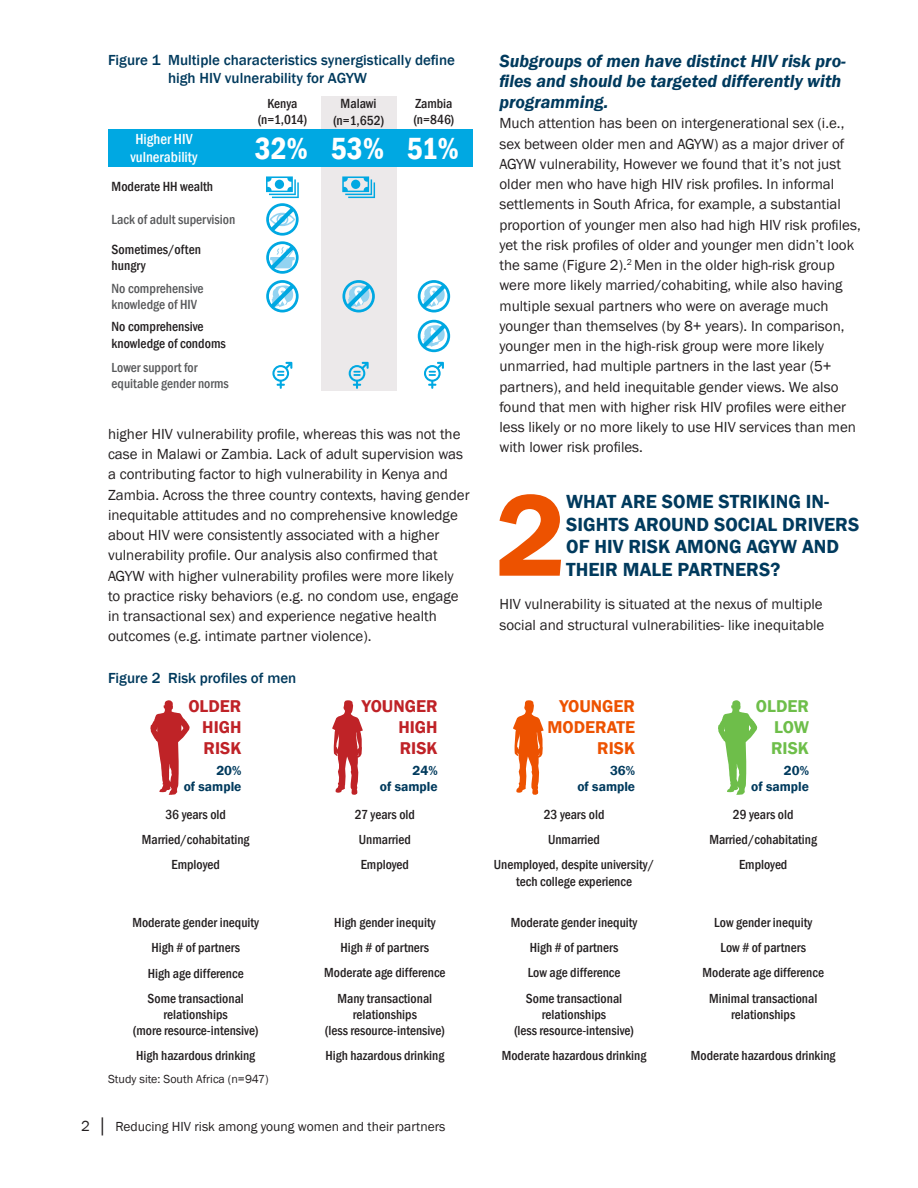
<style>
.page{position:relative;width:918px;height:1188px;background:#fff}
.page>*{position:absolute;margin:0;border:0;box-sizing:border-box;transform-origin:0 0}
.Heading_1_DC{font:600 120.45px "Franklin Gothic";color:#ed5200}
.t1{font:600 condensed 31.5px "Franklin Gothic";color:#fff}
.Heading_1_DC-2{font:600 19.5px/22.5px "Franklin Gothic";color:#003a5d}
.Heading_2{font:italic 600 18px/20.7px "Franklin Gothic";color:#003a5d}
.t2{font:600 17.55px/21.1px "Franklin Gothic";color:#bf2227;text-align:justify}
.t3{font:600 17.55px/21.1px "Franklin Gothic";color:#ed5200;text-align:right}
.t4{font:600 17.55px/21.1px "Franklin Gothic";color:#6ebe4a;text-align:justify}
.Normal_after_Heading{font:15px/20.2px "Franklin Gothic";color:#231f20}
.Table_Figure_heading{font:500 15px/18px "Franklin Gothic";color:#003a5d}
.t5{font:500 condensed 15px/18px "Franklin Gothic";color:#fff;text-align:center}
.t6{font:500 condensed 13.65px/16.4px "Franklin Gothic";color:#231f20}
.t7{font:500 condensed 13.65px/16.4px "Franklin Gothic";color:#57585a}
.t8{font:500 condensed 13.5px/25.2px "Franklin Gothic";color:#231f20;text-align:center}
.t9{font:13.5px "Franklin Gothic";color:#231f20}
.t10{font:600 13.5px/16.2px "Franklin Gothic";color:#003a5d;text-align:right}
.t11{font:500 condensed 13.5px/16.2px "Franklin Gothic";color:#57585a}
.Table_Notes{font:12px "Franklin Gothic";color:#231f20}
.s1{font-size:15px}
</style>
<div class="page">
<div style="left:321px;top:96px;width:75px;height:295px;background:#ece9ea"></div>
<div style="left:108px;top:129px;width:364px;height:37px;background:#00a8e2"></div>
<svg style="left:342px;top:176px;width:33px;height:22px"></svg>
<div style="left:351px;top:180px;width:9px;height:9px;background:#00a8e2;border-radius:50%"></div>
<svg style="left:272px;top:362px;width:20px;height:27px"></svg>
<svg style="left:349px;top:362px;width:20px;height:27px"></svg>
<svg style="left:424px;top:362px;width:20px;height:27px"></svg>
<svg style="left:266px;top:280px;width:33px;height:32px"></svg>
<svg style="left:342px;top:280px;width:33px;height:32px"></svg>
<svg style="left:418px;top:280px;width:32px;height:32px"></svg>
<svg style="left:418px;top:320px;width:32px;height:32px"></svg>
<svg style="left:266px;top:176px;width:33px;height:98px"></svg>
<svg style="left:150px;top:700px;width:40px;height:95px"></svg>
<svg style="left:332px;top:700px;width:31px;height:95px"></svg>
<svg style="left:513px;top:700px;width:31px;height:95px"></svg>
<svg style="left:718px;top:700px;width:39px;height:95px"></svg>
<p class="Table_Figure_heading" style="left:168px;top:51px;width:289px;text-indent:-60px">Figure 1 Multiple characteristics synergistically define high HIV vulnerability for AGYW</p>
<p class="t8" style="left:258px;top:96px;width:51px;line-height:16.2px">Kenya (n=1,014)</p>
<p class="t6" style="left:333px;top:96px;width:53px;text-align:center">Malawi (n=1,652)</p>
<p class="t8" style="left:414px;top:96px;width:42px;line-height:16.2px;text-align:left">Zambia (n=846)</p>
<p class="t5" style="left:130px;top:129px;width:68px">Higher HIV vulnerability</p>
<p class="t1" style="left:255px;top:127px;width:205px">32% 53% 51%</p>
<p class="t6" style="left:112px;top:178px;width:103px">Moderate HH wealth</p>
<p class="t7" style="left:112px;top:211px;width:125px">Lack of adult supervision</p>
<p class="t6" style="left:112px;top:241px;width:91px">Sometimes/often hungry</p>
<p class="t7" style="left:112px;top:280px;width:94px">No comprehensive knowledge of HIV</p>
<p class="t6" style="left:112px;top:318px;width:116px">No comprehensive knowledge of condoms</p>
<p class="t11" style="left:112px;top:359px;width:119px">Lower support for equitable gender norms</p>
<p class="Normal_after_Heading" style="left:108px;top:424px;width:363px">higher HIV vulnerability profile, whereas this was not the case in Malawi or Zambia. Lack of adult supervision was a contributing factor to high vulnerability in Kenya and Zambia. Across the three country contexts, having gender inequitable attitudes and no comprehensive knowledge about HIV were consistently associated with a higher vulnerability profile. Our analysis also confirmed that AGYW with higher vulnerability profiles were more likely<br>to practice risky behaviors (e.g. no condom use, engage in transactional sex) and experience negative health outcomes (e.g. intimate partner violence).</p>
<p class="Table_Figure_heading" style="left:108px;top:669px;width:190px">Figure 2 Risk profiles of men</p>
<p class="t2" style="left:202px;top:696px;width:41px;text-indent:-14px">OLDER HIGH RISK</p>
<p class="t10" style="left:184px;top:763px;width:59px">20%<br>of sample</p>
<p class="t8" style="left:142px;top:802px;width:109px">36 years old<br>Married/cohabitating<br>Employed</p>
<p class="t8" style="left:132px;top:910px;width:128px">Moderate gender inequity<br>High # of partners<br>High age difference<br>Some transactional</p>
<p class="t8" style="left:133px;top:1006px;width:127px;line-height:16.2px">relationships<br>(more resource-intensive)</p>
<p class="t8" style="left:136px;top:1043px;width:121px">High hazardous drinking</p>
<p class="Table_Notes" style="left:108px;top:1072px;width:162px">Study site: South Africa (n=947)</p>
<p class="t2" style="left:398px;top:696px;width:41px;text-indent:-36px">YOUNGER HIGH RISK</p>
<p class="t10" style="left:380px;top:762px;width:59px">24%<br>of sample</p>
<p class="t8" style="left:355px;top:802px;width:62px">27 years old<br>Unmarried<br>Employed</p>
<p class="t8" style="left:324px;top:910px;width:123px">High gender inequity<br>High # of partners<br>Moderate age difference<br>Many transactional</p>
<p class="t8" style="left:325px;top:1006px;width:121px;line-height:16.2px">relationships<br>(less resource-intensive)</p>
<p class="t8" style="left:325px;top:1043px;width:121px">High hazardous drinking</p>
<p class="t9" style="left:81px;top:1118px;width:366px"><span class="s1">2 │</span> Reducing HIV risk among young women and their partners</p>
<p class="Heading_2" style="left:500px;top:50px;width:348px">Subgroups of men have distinct HIV risk pro&shy;files and should be targeted differently with programming.</p>
<p class="Normal_after_Heading" style="left:500px;top:113px;width:363px">Much attention has been on intergenerational sex (i.e., sex between older men and AGYW) as a major driver of AGYW vulnerability, However we found that it’s not just older men who have high HIV risk profiles. In informal settlements in South Africa, for example, a substantial proportion of younger men also had high HIV risk profiles, yet the risk profiles of older and younger men didn’t look the same (Figure 2).<sup>2</sup> Men in the older high-risk group were more likely married/cohabiting, while also having multiple sexual partners who were on average much younger than themselves (by 8+ years). In comparison, younger men in the high-risk group were more likely unmarried, had multiple partners in the last year (5+ partners), and held inequitable gender views. We also found that men with higher risk HIV profiles were either less likely or no more likely to use HIV services than men with lower risk profiles.</p>
<p class="Heading_1_DC" style="left:496px;top:461px;width:72px">2</p>
<p class="Heading_1_DC-2" style="left:566px;top:491px;width:295px">WHAT ARE SOME STRIKING IN-<br>SIGHTS AROUND SOCIAL DRIVERS<br>OF HIV RISK AMONG AGYW AND<br>THEIR MALE PARTNERS?</p>
<p class="Normal_after_Heading" style="left:500px;top:595px;width:326px">HIV vulnerability is situated at the nexus of multiple social and structural vulnerabilities- like inequitable</p>
<p class="t3" style="left:547px;top:696px;width:89px">YOUNGER<br>MODERATE<br>RISK</p>
<p class="t10" style="left:577px;top:762px;width:59px">36%<br>of sample</p>
<p class="t8" style="left:494px;top:802px;width:162px">23 years old<br>Unmarried<br>Unemployed, despite university/</p>
<p class="t8" style="left:516px;top:868px;width:117px">tech college experience</p>
<p class="t8" style="left:511px;top:910px;width:128px">Moderate gender inequity<br>High # of partners<br>Low age difference<br>Some transactional</p>
<p class="t8" style="left:514px;top:1006px;width:121px;line-height:16.2px">relationships<br>(less resource-intensive)</p>
<p class="t8" style="left:502px;top:1043px;width:146px">Moderate hazardous drinking</p>
<p class="t4" style="left:771px;top:696px;width:39px;text-indent:-15px">OLDER LOW RISK</p>
<p class="t10" style="left:751px;top:763px;width:59px">20%<br>of sample</p>
<p class="t8" style="left:709px;top:802px;width:109px">29 years old<br>Married/cohabitating<br>Employed</p>
<p class="t8" style="left:703px;top:910px;width:123px">Low gender inequity<br>Low # of partners<br>Moderate age difference<br>Minimal transactional</p>
<p class="t8" style="left:731px;top:1002px;width:66px">relationships</p>
<p class="t8" style="left:691px;top:1043px;width:146px">Moderate hazardous drinking</p>
</div>
